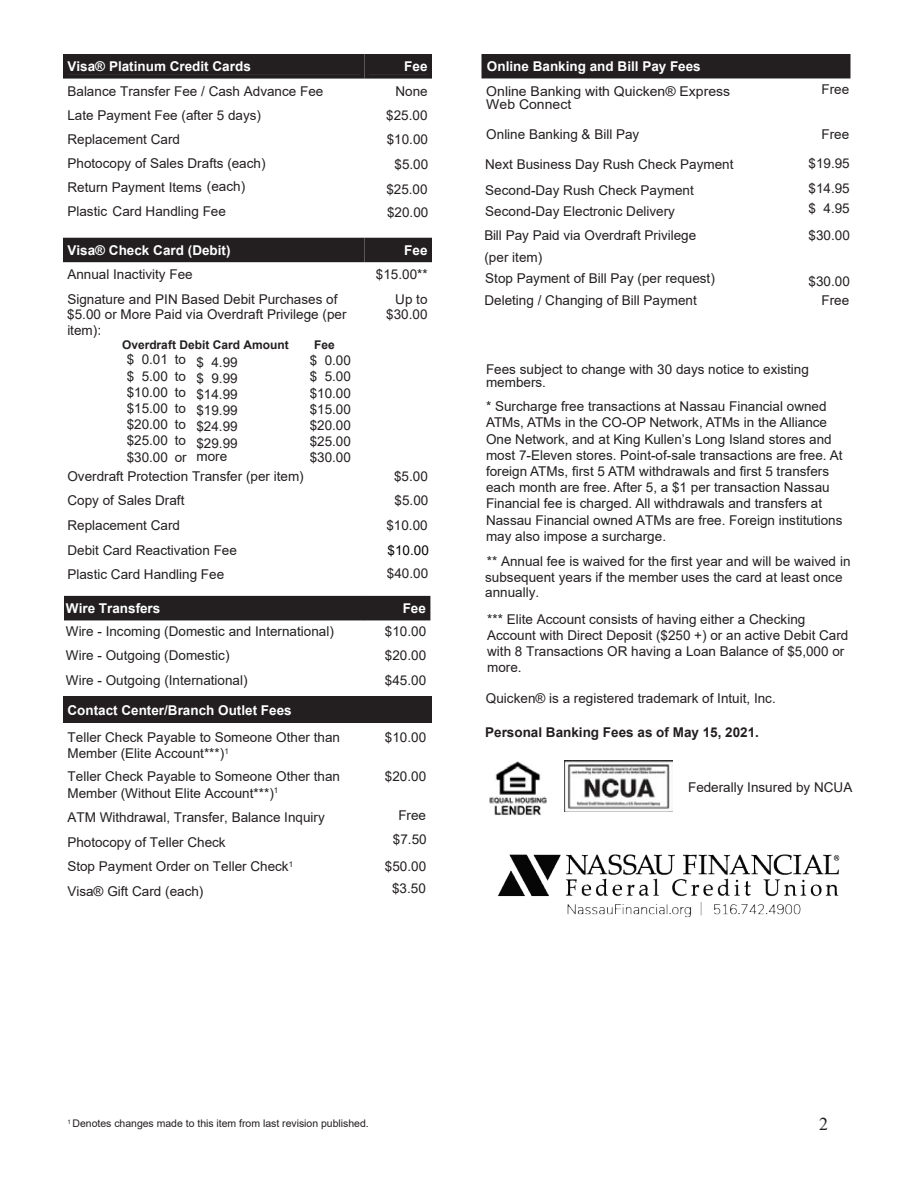
<style>
.page{position:relative;width:918px;height:1188px;background:#fff}
.page>*{position:absolute;margin:0;border:0;box-sizing:border-box;transform-origin:0 0}
.t1{font:18px "Times New Roman";color:#231f20}
.t2{font:13.5px/16.2px "Arial";color:#231f20}
.t3{font:700 13.5px "Arial";color:#fff}
.t4{font:13.5px/13.5px "Arial";color:#231f20;scale:1.04 1}
.t5{font:700 13.5px "Arial";color:#231f20}
.t6{font:13.5px "Arial";color:#000}
.t7{font:700 12px "Arial";color:#231f20}
.t8{font:10.5px "Arial";color:#231f20}
</style>
<div class="page">
<img style="left:489px;top:761px;width:58px;height:55px">
<img style="left:565px;top:761px;width:108px;height:50px">
<svg style="left:63px;top:54px;width:369px;height:25px;background:#272425"></svg>
<div style="left:369px;top:59px;width:59px;height:15px;background:#231f20"></div>
<div style="left:63px;top:238px;width:369px;height:24px;background:#231f20"></div>
<div style="left:369px;top:242px;width:59px;height:16px;background:#231f20"></div>
<div style="left:64px;top:596px;width:366px;height:24px;background:#231f20"></div>
<div style="left:367px;top:600px;width:59px;height:16px;background:#231f20"></div>
<div style="left:482px;top:54px;width:368px;height:24px;background:#231f20"></div>
<div style="left:486px;top:59px;width:360px;height:15px;background:#231f20"></div>
<div style="left:63px;top:697px;width:369px;height:26px;background:#231f20"></div>
<img style="left:497px;top:854px;width:343px;height:64px">
<p class="t3" style="left:68px;top:57px;width:185px">Visa® Platinum Credit Cards</p>
<p class="t3" style="left:404px;top:57px;width:25px">Fee</p>
<p class="t2" style="left:386px;top:79px;width:43px;line-height:24.5px;text-align:right">None $25.00 $10.00 $5.00 $25.00</p>
<p class="t2" style="left:387px;top:204px;width:43px">$20.00</p>
<p class="t3" style="left:68px;top:240px;width:165px">Visa® Check Card (Debit)</p>
<p class="t3" style="left:404px;top:240px;width:25px">Fee</p>
<p class="t2" style="left:67px;top:266px;width:127px">Annual Inactivity Fee</p>
<p class="t2" style="left:376px;top:266px;width:53px">$15.00**</p>
<p class="t2" style="left:67px;top:291px;width:281px;line-height:15.6px">Signature and PIN Based Debit Purchases of $5.00 or More Paid via Overdraft Privilege (per item)</p>
<p class="t7" style="left:122px;top:337px;width:168px">Overdraft Debit Card Amount</p>
<p class="t7" style="left:314px;top:337px;width:22px">Fee</p>
<p class="t2" style="left:67px;top:79px;width:258px;line-height:24.2px">Balance Transfer Fee / Cash Advance Fee<br>Late Payment Fee (after 5 days)<br>Replacement Card<br>Photocopy of Sales Drafts (each)<br>Return Payment Items (each)<br>Plastic Card Handling Fee</p>
<p class="t2" style="left:386px;top:291px;width:43px;line-height:15.5px;text-align:right">Up to $30.00</p>
<p class="t2" style="left:127px;top:351px;width:43px;text-align:justify">$ 0.01 $ 5.00 $10.00 $15.00 $20.00 $25.00 $30.00</p>
<p class="t2" style="left:175px;top:351px;width:14px;text-align:justify">to to to to to to or</p>
<p class="t2" style="left:196px;top:354px;width:43px;text-align:justify">$ 4.99 $ 9.99 $14.99 $19.99 $24.99 $29.99</p>
<p class="t2" style="left:197px;top:448px;width:32px">more</p>
<p class="t2" style="left:310px;top:352px;width:43px;text-align:justify">$ 0.00 $ 5.00 $10.00 $15.00 $20.00 $25.00 $30.00</p>
<p class="t2" style="left:67px;top:464px;width:238px;line-height:24.5px">Overdraft Protection Transfer (per item)<br>Copy of Sales Draft<br>Replacement Card</p>
<p class="t2" style="left:67px;top:566px;width:158px">Plastic Card Handling Fee</p>
<p class="t2" style="left:67px;top:542px;width:171px">Debit Card Reactivation Fee</p>
<p class="t2" style="left:386px;top:463px;width:43px;line-height:24.6px;text-align:right">$5.00 $5.00 $10.00</p>
<p class="t2" style="left:387px;top:565px;width:43px">$40.00</p>
<p class="t6" style="left:388px;top:541px;width:43px">$10.00</p>
<p class="t3" style="left:66px;top:599px;width:96px">Wire Transfers</p>
<p class="t3" style="left:403px;top:599px;width:25px">Fee</p>
<p class="t2" style="left:66px;top:623px;width:270px">Wire - Incoming (Domestic and International)</p>
<p class="t2" style="left:385px;top:623px;width:43px">$10.00</p>
<p class="t2" style="left:66px;top:643px;width:183px;line-height:24.6px">Wire - Outgoing (Domestic)<br>Wire - Outgoing (International)</p>
<p class="t2" style="left:385px;top:647px;width:43px">$20.00</p>
<p class="t2" style="left:385px;top:672px;width:43px">$45.00</p>
<p class="t3" style="left:67px;top:701px;width:226px">Contact Center/Branch Outlet Fees</p>
<p class="t2" style="left:385px;top:729px;width:43px">$10.00</p>
<p class="t2" style="left:68px;top:729px;width:274px">Teller Check Payable to Someone Other than<br>Member (Elite Account***)<sup>1</sup></p>
<p class="t2" style="left:68px;top:768px;width:274px">Teller Check Payable to Someone Other than</p>
<p class="t2" style="left:385px;top:768px;width:43px">$20.00</p>
<p class="t2" style="left:67px;top:781px;width:259px;line-height:24.5px">Member (Without Elite Account***)<sup>1<br></sup>ATM Withdrawal, Transfer, Balance Inquiry<br>Photocopy of Teller Check<br>Stop Payment Order on Teller Check<sup>1<br></sup>Visa® Gift Card (each)</p>
<p class="t2" style="left:393px;top:803px;width:35px;line-height:24.5px;text-align:center">Free $7.50</p>
<p class="t2" style="left:385px;top:858px;width:43px">$50.00</p>
<p class="t2" style="left:392px;top:880px;width:35px">$3.50</p>
<p class="t3" style="left:487px;top:57px;width:215px">Online Banking and Bill Pay Fees</p>
<p class="t4" style="left:486px;top:84px;width:236px">Online Banking with Quicken® Express<br>Web Connect</p>
<p class="t2" style="left:485px;top:120px;width:250px;line-height:29.4px">Online Banking &amp; Bill Pay<br>Next Business Day Rush Check Payment</p>
<p class="t2" style="left:485px;top:180px;width:210px;line-height:20.2px">Second-Day Rush Check Payment<br>Second-Day Electronic Delivery</p>
<p class="t2" style="left:485px;top:225px;width:232px;line-height:21.8px">Bill Pay Paid via Overdraft Privilege (per item)<br>Stop Payment of Bill Pay (per request)<br>Deleting / Changing of Bill Payment</p>
<p class="t2" style="left:821px;top:81px;width:29px">Free</p>
<p class="t2" style="left:821px;top:126px;width:29px">Free</p>
<p class="t2" style="left:809px;top:155px;width:43px">$19.95</p>
<p class="t2" style="left:809px;top:178px;width:43px;line-height:19.5px">$14.95 $ 4.95</p>
<p class="t2" style="left:809px;top:227px;width:43px">$30.00</p>
<p class="t2" style="left:809px;top:273px;width:43px">$30.00</p>
<p class="t2" style="left:821px;top:292px;width:29px">Free</p>
<p class="t2" style="left:486px;top:363px;width:324px;line-height:13.2px">Fees subject to change with 30 days notice to existing members.</p>
<p class="t2" style="left:486px;top:398px;width:358px">* Surcharge free transactions at Nassau Financial owned ATMs, ATMs in the CO-OP Network, ATMs in the Alliance One Network, and at King Kullen’s Long Island stores and most 7-Eleven stores. Point-of-sale transactions are free. At foreign ATMs, first 5 ATM withdrawals and first 5 transfers each month are free. After 5, a $1 per transaction Nassau Financial fee is charged. All withdrawals and transfers at Nassau Financial owned ATMs are free. Foreign institutions may also impose a surcharge.</p>
<p class="t2" style="left:485px;top:554px;width:367px;line-height:15.6px">** Annual fee is waived for the first year and will be waived in subsequent years if the member uses the card at least once annually.</p>
<p class="t2" style="left:487px;top:611px;width:363px">*** Elite Account consists of having either a Checking Account with Direct Deposit ($250 +) or an active Debit Card with 8 Transactions OR having a Loan Balance of $5,000 or more.</p>
<p class="t2" style="left:486px;top:690px;width:291px">Quicken® is a registered trademark of Intuit, Inc.</p>
<p class="t5" style="left:485px;top:722px;width:275px">Personal Banking Fees as of May 15, 2021.</p>
<p class="t2" style="left:688px;top:779px;width:166px">Federally Insured by NCUA</p>
<p class="t8" style="left:67px;top:1116px;width:303px"><sup>1</sup> Denotes changes made to this item from last revision published.</p>
<h1 class="t1" style="left:819px;top:1111px;width:10px">2</h1>
</div>
